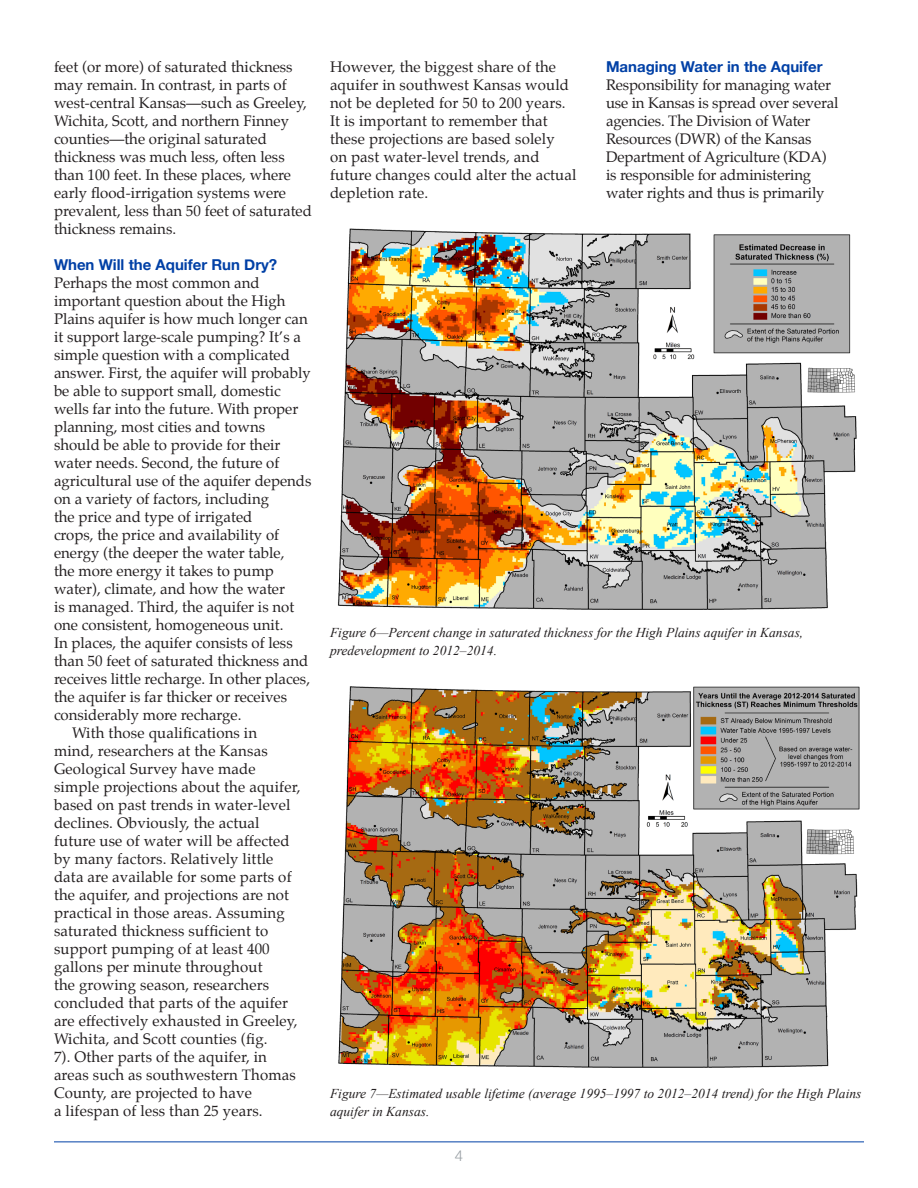
<style>
.page{position:relative;width:918px;height:1188px;background:#fff}
.page>*{position:absolute;margin:0;border:0;box-sizing:border-box;transform-origin:0 0}
.PIC_Body_Copy{font:15px/18px "Palatino";letter-spacing:.01em;color:#231f20}
.PIC_Body_First_Graph{font:15px/18px "Palatino";color:#231f20}
.PIC_Header{font:700 15px "Helvetica Neue";color:#0040a6}
.PIC_Body_Copy-2{font:700 15px "Helvetica Neue";color:#0040a6}
.t1{font:300 15px "Helvetica Neue";color:#959ca1}
.PIC_Caption{font:italic 13.5px/18px "Times New Roman";color:#231f20}
</style>
<div class="page">
<hr style="left:54px;top:1142px;width:810px;height:1px;background:#0040a6">
<img style="left:338px;top:228px;width:519px;height:382px">
<img style="left:338px;top:686px;width:522px;height:382px">
<p class="PIC_Body_Copy" style="left:54px;top:58px;width:259px">feet (or more) of saturated thickness may remain. In contrast, in parts of west-central Kansas—such as Greeley, Wichita, Scott, and northern Finney counties—the original saturated thickness was much less, often less than 100 feet. In these places, where early flood-irrigation systems were prevalent, less than 50 feet of saturated thickness remains.</p>
<p class="PIC_Header" style="left:54px;top:255px;width:225px">When Will the Aquifer Run Dry?</p>
<p class="PIC_Body_First_Graph" style="left:54px;top:274px;width:259px">Perhaps the most common and important question about the High Plains aquifer is how much longer can it support large-scale pumping? It’s a simple question with a complicated answer. First, the aquifer will probably be able to support small, domestic wells far into the future. With proper planning, most cities and towns should be able to provide for their water needs. Second, the future of agricultural use of the aquifer depends on a variety of factors, including<br>the price and type of irrigated<br>crops, the price and availability of energy (the deeper the water table,<br>the more energy it takes to pump water), climate, and how the water<br>is managed. Third, the aquifer is not one consistent, homogeneous unit.<br>In places, the aquifer consists of less than 50 feet of saturated thickness and receives little recharge. In other places, the aquifer is far thicker or receives considerably more recharge.</p>
<p class="PIC_Body_Copy" style="left:54px;top:724px;width:248px;text-indent:18px">With those qualifications in mind, researchers at the Kansas Geological Survey have made simple projections about the aquifer, based on past trends in water-level declines. Obviously, the actual future use of water will be affected by many factors. Relatively little data are available for some parts of the aquifer, and projections are not practical in those areas. Assuming saturated thickness sufficient to support pumping of at least 400 gallons per minute throughout<br>the growing season, researchers concluded that parts of the aquifer are effectively exhausted in Greeley, Wichita, and Scott counties (fig.<br>7). Other parts of the aquifer, in areas such as southwestern Thomas County, are projected to have<br>a lifespan of less than 25 years.</p>
<p class="PIC_Body_Copy" style="left:330px;top:58px;width:248px">However, the biggest share of the aquifer in southwest Kansas would not be depleted for 50 to 200 years.<br>It is important to remember that these projections are based solely<br>on past water-level trends, and future changes could alter the actual depletion rate.</p>
<p class="PIC_Body_Copy-2" style="left:606px;top:57px;width:218px">Managing Water in the Aquifer</p>
<p class="PIC_Body_First_Graph" style="left:606px;top:76px;width:234px">Responsibility for managing water use in Kansas is spread over several agencies. The Division of Water Resources (DWR) of the Kansas Department of Agriculture (KDA) is responsible for administering water rights and thus is primarily</p>
<p class="PIC_Caption" style="left:330px;top:623px;width:475px">Figure 6—Percent change in saturated thickness for the High Plains aquifer in Kansas, predevelopment to 2012–2014.</p>
<p class="PIC_Caption" style="left:330px;top:1084px;width:533px">Figure 7—Estimated usable lifetime (average 1995–1997 to 2012–2014 trend) for the High Plains aquifer in Kansas.</p>
<p class="t1" style="left:455px;top:1146px;width:10px">4</p>
</div>
